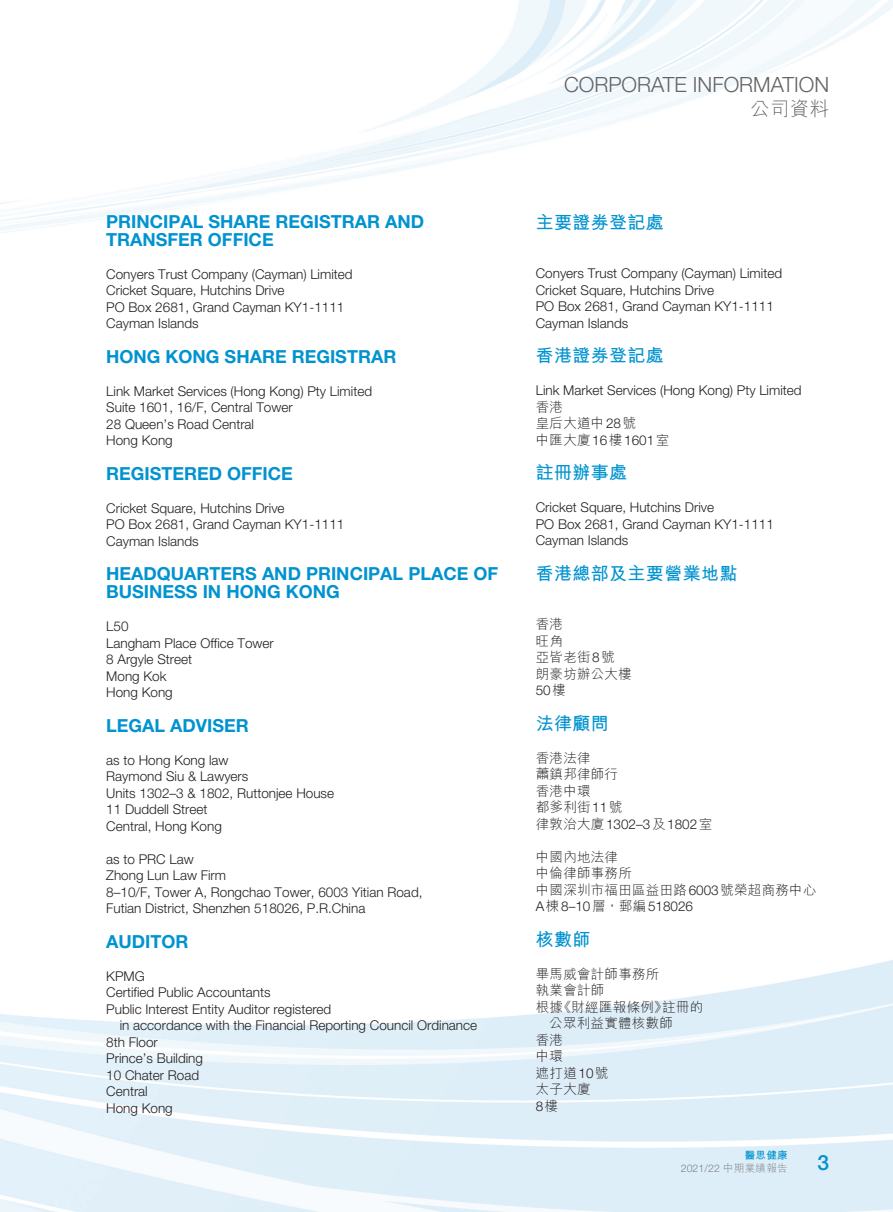
<style>
.page{position:relative;width:893px;height:1212px;background:#fff}
.page>*{position:absolute;margin:0;border:0;box-sizing:border-box;transform-origin:0 0}
.t1{font:300 21px "Helvetica Neue LT Std";color:#636366}
.t2{font:500 21px "Helvetica Neue LT Std";color:#0093d0}
.t3{font:300 19.5px "M Hei HK";color:#636366}
._01_H1_E{font:700 18px/18px "Helvetica Neue LT Std";color:#0093d0}
._001_H1_C{font:700 18px "M Hei HK";letter-spacing:.02em;color:#0093d0}
._00_txt_E{font:300 13.5px "Helvetica Neue LT Std";color:#231f20}
._000_txt_C{font:300 13.5px "Helvetica Neue LT Std";color:#231f20}
._000_txt_C-2{font:300 13.5px "M Hei HK";letter-spacing:.02em;color:#231f20}
.t4{font:300 10.5px "Helvetica Neue LT Std";letter-spacing:.01em;color:#808285}
.t5{font:700 10.5px "M Hei HK";color:#0093d0}
.s1{font-family:"Helvetica Neue LT Std"}
.s2{font-family:"M Hei HK"}
</style>
<div class="page">
<p class="t1" style="left:564px;top:72px;width:267px">CORPORATE INFORMATION</p>
<p class="t3" style="left:750px;top:99px;width:81px">公司資料</p>
<p class="_01_H1_E" style="left:106px;top:212px;width:319px">PRINCIPAL SHARE REGISTRAR AND<br>TRANSFER OFFICE</p>
<p class="_00_txt_E" style="left:106px;top:265px;width:248px">Conyers Trust Company (Cayman) Limited</p>
<p class="_00_txt_E" style="left:106px;top:282px;width:180px">Cricket Square, Hutchins Drive</p>
<p class="_00_txt_E" style="left:106px;top:298px;width:240px">PO Box 2681, Grand Cayman KY1-1111</p>
<p class="_00_txt_E" style="left:106px;top:315px;width:94px">Cayman Islands</p>
<p class="_01_H1_E" style="left:106px;top:347px;width:291px">HONG KONG SHARE REGISTRAR</p>
<p class="_00_txt_E" style="left:106px;top:382px;width:267px">Link Market Services (Hong Kong) Pty Limited</p>
<p class="_00_txt_E" style="left:106px;top:399px;width:188px">Suite 1601, 16/F, Central Tower</p>
<p class="_00_txt_E" style="left:106px;top:415px;width:149px">28 Queen’s Road Central</p>
<p class="_00_txt_E" style="left:106px;top:432px;width:68px">Hong Kong</p>
<p class="_01_H1_E" style="left:106px;top:464px;width:188px">REGISTERED OFFICE</p>
<p class="_00_txt_E" style="left:106px;top:499px;width:180px">Cricket Square, Hutchins Drive</p>
<p class="_00_txt_E" style="left:106px;top:516px;width:240px">PO Box 2681, Grand Cayman KY1-1111</p>
<p class="_00_txt_E" style="left:106px;top:532px;width:94px">Cayman Islands</p>
<p class="_01_H1_E" style="left:106px;top:564px;width:393px">HEADQUARTERS AND PRINCIPAL PLACE OF<br>BUSINESS IN HONG KONG</p>
<p class="_00_txt_E" style="left:106px;top:618px;width:24px">L50</p>
<p class="_00_txt_E" style="left:106px;top:634px;width:169px">Langham Place Office Tower</p>
<p class="_00_txt_E" style="left:106px;top:651px;width:87px">8 Argyle Street</p>
<p class="_00_txt_E" style="left:106px;top:667px;width:62px">Mong Kok</p>
<p class="_00_txt_E" style="left:106px;top:684px;width:68px">Hong Kong</p>
<p class="_01_H1_E" style="left:106px;top:716px;width:144px">LEGAL ADVISER</p>
<p class="_00_txt_E" style="left:106px;top:751px;width:124px">as to Hong Kong law</p>
<p class="_00_txt_E" style="left:106px;top:768px;width:144px">Raymond Siu &amp; Lawyers</p>
<p class="_00_txt_E" style="left:106px;top:784px;width:229px">Units 1302–3 &amp; 1802, Ruttonjee House</p>
<p class="_00_txt_E" style="left:106px;top:801px;width:103px">11 Duddell Street</p>
<p class="_00_txt_E" style="left:106px;top:817px;width:117px">Central, Hong Kong</p>
<p class="_00_txt_E" style="left:106px;top:850px;width:89px">as to PRC Law</p>
<p class="_00_txt_E" style="left:106px;top:867px;width:121px">Zhong Lun Law Firm</p>
<p class="_00_txt_E" style="left:106px;top:883px;width:318px">8–10/F, Tower A, Rongchao Tower, 6003 Yitian Road,</p>
<p class="_00_txt_E" style="left:106px;top:900px;width:261px">Futian District, Shenzhen 518026, P.R.China</p>
<p class="_01_H1_E" style="left:106px;top:932px;width:84px">AUDITOR</p>
<p class="_00_txt_E" style="left:106px;top:967px;width:40px">KPMG</p>
<p class="_00_txt_E" style="left:106px;top:984px;width:166px">Certified Public Accountants</p>
<p class="_00_txt_E" style="left:106px;top:1000px;width:227px">Public Interest Entity Auditor registered</p>
<p class="_00_txt_E" style="left:120px;top:1017px;width:359px">in accordance with the Financial Reporting Council Ordinance</p>
<p class="_00_txt_E" style="left:106px;top:1033px;width:53px">8th Floor</p>
<p class="_00_txt_E" style="left:106px;top:1050px;width:98px">Prince’s Building</p>
<p class="_00_txt_E" style="left:106px;top:1066px;width:94px">10 Chater Road</p>
<p class="_00_txt_E" style="left:106px;top:1083px;width:43px">Central</p>
<p class="_00_txt_E" style="left:106px;top:1099px;width:68px">Hong Kong</p>
<p class="_001_H1_C" style="left:536px;top:209px;width:130px">主要證劵登記處</p>
<p class="_000_txt_C" style="left:536px;top:265px;width:248px">Conyers Trust Company (Cayman) Limited</p>
<p class="_000_txt_C" style="left:536px;top:282px;width:180px">Cricket Square, Hutchins Drive</p>
<p class="_000_txt_C" style="left:536px;top:298px;width:240px">PO Box 2681, Grand Cayman KY1-1111</p>
<p class="_000_txt_C" style="left:536px;top:315px;width:94px">Cayman Islands</p>
<p class="_001_H1_C" style="left:536px;top:342px;width:130px">香港證券登記處</p>
<p class="_00_txt_E" style="left:536px;top:382px;width:267px">Link Market Services (Hong Kong) Pty Limited</p>
<p class="_000_txt_C-2" style="left:536px;top:400px;width:29px">香港</p>
<p class="_000_txt_C-2" style="left:536px;top:416px;width:102px">皇后大道中<span class="s1">28</span>號</p>
<p class="_000_txt_C-2" style="left:536px;top:433px;width:135px">中匯大廈<span class="s1">16</span>樓<span class="s1">1601</span>室</p>
<p class="_001_H1_C" style="left:536px;top:459px;width:93px">註冊辦事處</p>
<p class="_000_txt_C" style="left:536px;top:499px;width:180px">Cricket Square, Hutchins Drive</p>
<p class="_000_txt_C" style="left:536px;top:516px;width:240px">PO Box 2681, Grand Cayman KY1-1111</p>
<p class="_000_txt_C" style="left:536px;top:532px;width:94px">Cayman Islands</p>
<p class="_001_H1_C" style="left:536px;top:560px;width:203px">香港總部及主要營業地點</p>
<p class="_000_txt_C-2" style="left:536px;top:617px;width:29px">香港</p>
<p class="_000_txt_C-2" style="left:536px;top:634px;width:29px">旺角</p>
<p class="_000_txt_C-2" style="left:536px;top:650px;width:81px">亞皆老街<span class="s1">8</span>號</p>
<p class="_000_txt_C-2" style="left:536px;top:667px;width:98px">朗豪坊辦公大樓</p>
<p class="_000_txt_C" style="left:536px;top:682px;width:32px">50<span class="s2">樓</span></p>
<p class="_001_H1_C" style="left:536px;top:710px;width:75px">法律顧問</p>
<p class="_000_txt_C-2" style="left:536px;top:751px;width:56px">香港法律</p>
<p class="_000_txt_C-2" style="left:536px;top:767px;width:84px">蕭鎮邦律師行</p>
<p class="_000_txt_C-2" style="left:536px;top:784px;width:56px">香港中環</p>
<p class="_000_txt_C-2" style="left:536px;top:800px;width:88px">都爹利街<span class="s1">11</span>號</p>
<p class="_000_txt_C" style="left:536px;top:816px;width:178px"><span class="s2">律敦治大廈</span>1302–3<span class="s2">及</span>1802<span class="s2">室</span></p>
<p class="_000_txt_C-2" style="left:536px;top:850px;width:84px">中國內地法律</p>
<p class="_000_txt_C-2" style="left:536px;top:866px;width:98px">中倫律師事務所</p>
<p class="_000_txt_C-2" style="left:536px;top:883px;width:282px">中國深圳市福田區益田路<span class="s1">6003</span>號榮超商務中心</p>
<p class="_000_txt_C" style="left:536px;top:898px;width:159px">A<span class="s2">棟</span>8–10<span class="s2">層，郵編</span>518026</p>
<p class="_001_H1_C" style="left:536px;top:926px;width:56px">核數師</p>
<p class="_000_txt_C-2" style="left:536px;top:967px;width:125px">畢馬威會計師事務所</p>
<p class="_000_txt_C-2" style="left:536px;top:983px;width:70px">執業會計師</p>
<p class="_000_txt_C-2" style="left:536px;top:1000px;width:169px">根據《財經匯報條例》註冊的</p>
<p class="_000_txt_C-2" style="left:549px;top:1016px;width:125px">公眾利益實體核數師</p>
<p class="_000_txt_C-2" style="left:536px;top:1033px;width:29px">香港</p>
<p class="_000_txt_C-2" style="left:536px;top:1049px;width:29px">中環</p>
<p class="_000_txt_C-2" style="left:536px;top:1066px;width:74px">遮打道<span class="s1">10</span>號</p>
<p class="_000_txt_C-2" style="left:536px;top:1082px;width:56px">太子大廈</p>
<p class="_000_txt_C" style="left:536px;top:1098px;width:24px">8<span class="s2">樓</span></p>
<p class="t5" style="left:745px;top:1148px;width:44px">醫思健康</p>
<p class="t4" style="left:681px;top:1162px;width:109px">2021/22 <span class="s2">中期業績報告</span></p>
<p class="t2" style="left:817px;top:1149px;width:13px">3</p>
</div>
